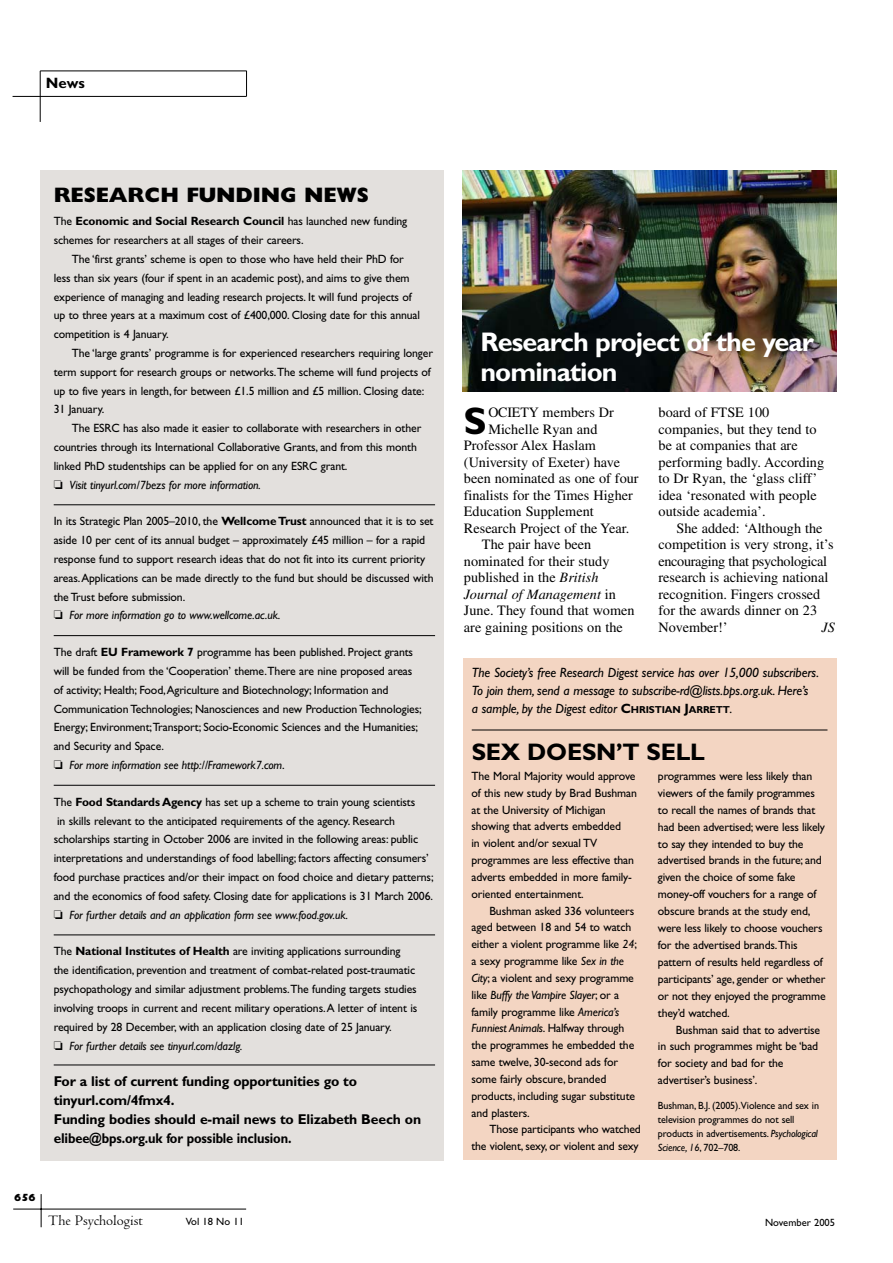
<style>
.page{position:relative;width:893px;height:1263px;background:#fff}
.page>*{position:absolute;margin:0;border:0;box-sizing:border-box;transform-origin:0 0}
.t1{font:700 38.4px "Gill Sans Std";color:#000}
.t2{font:700 27px/30px "Gill Sans Std";letter-spacing:-.035em;color:#fff}
.t3{font:700 24px "Gill Sans Std";letter-spacing:-.01em;color:#000}
.t4{font:800 21px "Gill Sans Std";letter-spacing:-.005em;color:#000}
.t5{font:15px "Centaur MT Std";color:#000}
.t6{font:700 15px "Gill Sans Std";color:#000}
.t7{font:14.25px/16.5px "Times LT Std";color:#000}
.t8{font:700 14.25px/18.8px "Gill Sans Std";letter-spacing:-.01em;color:#000}
.t9{font:italic 14.25px "Times LT Std";color:#000}
.t10{font:italic 13.5px/18px "Gill Sans Std";letter-spacing:-.01em;color:#000}
.t11{font:12px/18.8px "Gill Sans Std";letter-spacing:-.01em;color:#000}
.t12{font:10.5px/14px "Gill Sans Std";letter-spacing:-.01em;color:#000;scale:.96 1}
.t13{font:10.5px "Gill Sans Std";letter-spacing:-.01em;color:#000}
.t14{font:800 10.5px "Gill Sans Std";color:#000}
.s1{font-weight:700}
.s2{font-style:italic}
.s3{font-style:normal}
.s4{font-weight:700;font-style:normal}
.s5{font-weight:700;font-style:normal;font-size:10.2px}
</style>
<div class="page">
<hr style="left:13px;top:1209px;width:233px;height:1px;background:#000">
<hr style="left:41px;top:1194px;width:1px;height:33px;background:#000">
<hr style="left:13px;top:96px;width:233px;height:1px;background:#000">
<hr style="left:40px;top:71px;width:206px;height:1px;background:#000">
<svg style="left:246px;top:71px;width:1px;height:25px"></svg>
<hr style="left:40px;top:71px;width:1px;height:51px;background:#000">
<div style="left:462px;top:658px;width:374px;height:502px;background:#f3d5c2"></div>
<hr style="left:471px;top:730px;width:356px;height:1px;background:#000">
<div style="left:40px;top:170px;width:404px;height:991px;background:#e3e0dd"></div>
<hr style="left:54px;top:504px;width:381px;height:1px;background:#000">
<hr style="left:54px;top:635px;width:381px;height:1px;background:#000">
<hr style="left:54px;top:785px;width:381px;height:1px;background:#000">
<hr style="left:54px;top:935px;width:381px;height:1px;background:#000">
<hr style="left:54px;top:1065px;width:381px;height:1px;background:#000">
<img style="left:462px;top:170px;width:374px;height:221px">
<p class="t6" style="left:46px;top:77px;width:40px">News</p>
<h3 class="t4" style="left:54px;top:187px;width:317px">RESEARCH FUNDING NEWS</h3>
<p class="t11" style="left:54px;top:213px;width:355px">The <span class="s1">Economic and Social Research Council</span> has launched new funding schemes for researchers at all stages of their careers.</p>
<p class="t11" style="left:54px;top:251px;width:368px;text-indent:18px">The ‘first grants’ scheme is open to those who have held their PhD for less than six years (four if spent in an academic post), and aims to give them experience of managing and leading research projects. It will fund projects of up to three years at a maximum cost of £400,000. Closing date for this annual competition is 4 January.</p>
<p class="t11" style="left:54px;top:345px;width:381px;text-indent:18px">The ‘large grants’ programme is for experienced researchers requiring longer term support for research groups or networks.The scheme will fund projects of up to five years in length, for between £1.5 million and £5 million. Closing date:<br>31 January.</p>
<p class="t11" style="left:54px;top:420px;width:369px;text-indent:18px">The ESRC has also made it easier to collaborate with researchers in other countries through its International Collaborative Grants, and from this month linked PhD studentships can be applied for on any ESRC grant.<br>❏ <span class="s2">Visit tinyurl.com/7bezs for more information.</span></p>
<p class="t11" style="left:54px;top:513px;width:381px">In its Strategic Plan 2005–2010, the <span class="s1">Wellcome Trust</span> announced that it is to set aside 10 per cent of its annual budget – approximately £45 million – for a rapid response fund to support research ideas that do not fit into its current priority areas.Applications can be made directly to the fund but should be discussed with the Trust before submission.<br>❏ <span class="s2">For more information go to www.wellcome.ac.uk.</span></p>
<p class="t11" style="left:54px;top:644px;width:369px">The draft <span class="s1">EU Framework 7</span> programme has been published. Project grants will be funded from the ‘Cooperation’ theme.There are nine proposed areas of activity; Health; Food,Agriculture and Biotechnology; Information and Communication Technologies; Nanosciences and new Production Technologies; Energy; Environment;Transport; Socio-Economic Sciences and the Humanities; and Security and Space.<br>❏ <span class="s2">For more information see http://Framework7.com</span>.</p>
<p class="t11" style="left:54px;top:794px;width:381px">The <span class="s1">Food Standards Agency</span> has set up a scheme to train young scientists<br>in skills relevant to the anticipated requirements of the agency. Research scholarships starting in October 2006 are invited in the following areas: public interpretations and understandings of food labelling; factors affecting consumers’ food purchase practices and/or their impact on food choice and dietary patterns; and the economics of food safety. Closing date for applications is 31 March 2006. ❏ <span class="s2">For further details and an application form see www.food.gov.uk.</span></p>
<p class="t11" style="left:54px;top:943px;width:365px">The <span class="s1">National Institutes of Health</span> are inviting applications surrounding the identification, prevention and treatment of combat-related post-traumatic psychopathology and similar adjustment problems.The funding targets studies involving troops in current and recent military operations.A letter of intent is required by 28 December, with an application closing date of 25 January.<br>❏ <span class="s2">For further details see tinyurl.com/dazlg.</span></p>
<p class="t8" style="left:54px;top:1074px;width:369px">For a list of current funding opportunities go to tinyurl.com/4fmx4.<br>Funding bodies should e-mail news to Elizabeth Beech on elibee@bps.org.uk for possible inclusion.</p>
<p class="t14" style="left:14px;top:1194px;width:23px">656</p>
<p class="t5" style="left:48px;top:1215px;width:96px">The Psychologist</p>
<p class="t13" style="left:186px;top:1218px;width:60px">Vol 18 No 11</p>
<h2 class="t2" style="left:480px;top:329px;width:335px">Research project of the year nomination</h2>
<h1 class="t1" style="left:464px;top:406px;width:24px">S</h1>
<p class="t7" style="left:488px;top:405px;width:127px">OCIETY members Dr</p>
<p class="t7" style="left:488px;top:422px;width:111px">Michelle Ryan and</p>
<p class="t7" style="left:464px;top:438px;width:133px">Professor Alex Haslam</p>
<p class="t7" style="left:464px;top:455px;width:158px">(University of Exeter) have</p>
<p class="t7" style="left:464px;top:471px;width:176px">been nominated as one of four</p>
<p class="t7" style="left:464px;top:488px;width:170px">finalists for the Times Higher</p>
<p class="t7" style="left:464px;top:504px;width:131px">Education Supplement</p>
<p class="t7" style="left:464px;top:521px;width:167px">Research Project of the Year.</p>
<p class="t7" style="left:482px;top:537px;width:111px">The pair have been</p>
<p class="t7" style="left:464px;top:554px;width:147px">nominated for their study</p>
<p class="t7" style="left:464px;top:570px;width:136px">published in the <span class="s2">British</span></p>
<p class="t9" style="left:464px;top:588px;width:153px">Journal of Management <span class="s3">in</span></p>
<p class="t7" style="left:464px;top:603px;width:172px">June. They found that women</p>
<p class="t7" style="left:464px;top:620px;width:160px">are gaining positions on the</p>
<p class="t7" style="left:658px;top:405px;width:167px">board of FTSE 100 companies, but they tend to be at companies that are performing badly. According to Dr Ryan, the ‘glass cliff’ idea ‘resonated with people outside academia’.</p>
<p class="t7" style="left:658px;top:521px;width:176px;text-indent:18px">She added: ‘Although the competition is very strong, it’s encouraging that psychological research is achieving national recognition. Fingers crossed for the awards dinner on 23<br>November!’</p>
<p class="t9" style="left:821px;top:621px;width:15px">JS</p>
<p class="t10" style="left:471px;top:664px;width:349px">The Society’s free Research Digest service has over 15,000 subscribers.<br>To join them, send a message to subscribe-rd@lists.bps.org.uk. Here’s<br>a sample, by the Digest editor <span class="s4">C</span><span class="s5">HRISTIAN</span> <span class="s4">J</span><span class="s5">ARRETT</span>.</p>
<h3 class="t3" style="left:471px;top:742px;width:235px">SEX DOESN’T SELL</h3>
<p class="t11" style="left:471px;top:769px;width:167px;line-height:16.8px">The Moral Majority would approve of this new study by Brad Bushman at the University of Michigan showing that adverts embedded<br>in violent and/or sexual TV programmes are less effective than adverts embedded in more family&shy;oriented entertainment.</p>
<p class="t11" style="left:471px;top:903px;width:167px;line-height:16.8px;text-indent:18px">Bushman asked 336 volunteers aged between 18 and 54 to watch either a violent programme like <span class="s2">24</span>; a sexy programme like <span class="s2">Sex in the<br>City</span>; a violent and sexy programme like <span class="s2">Buffy the Vampire Slayer</span>; or a family programme like <span class="s2">America’s<br>Funniest Animals</span>. Halfway through the programmes he embedded the same twelve, 30-second ads for some fairly obscure, branded products, including sugar substitute and plasters.</p>
<p class="t11" style="left:471px;top:1122px;width:171px;line-height:16.8px;text-align:right">Those participants who watched the violent, sexy, or violent and sexy</p>
<p class="t11" style="left:658px;top:769px;width:169px;line-height:17px">programmes were less likely than viewers of the family programmes to recall the names of brands that had been advertised; were less likely to say they intended to buy the advertised brands in the future; and given the choice of some fake money-off vouchers for a range of obscure brands at the study end, were less likely to choose vouchers for the advertised brands.This pattern of results held regardless of participants’ age, gender or whether or not they enjoyed the programme they’d watched.</p>
<p class="t11" style="left:658px;top:1022px;width:164px;line-height:17px;text-indent:18px">Bushman said that to advertise in such programmes might be ‘bad for society and bad for the advertiser’s business’.</p>
<p class="t12" style="left:658px;top:1100px;width:169px">Bushman, B.J. (2005).Violence and sex in television programmes do not sell products in advertisements. <span class="s2">Psychological Science, 16</span>, 702–708.</p>
<p class="t13" style="left:765px;top:1218px;width:72px">November 2005</p>
</div>
